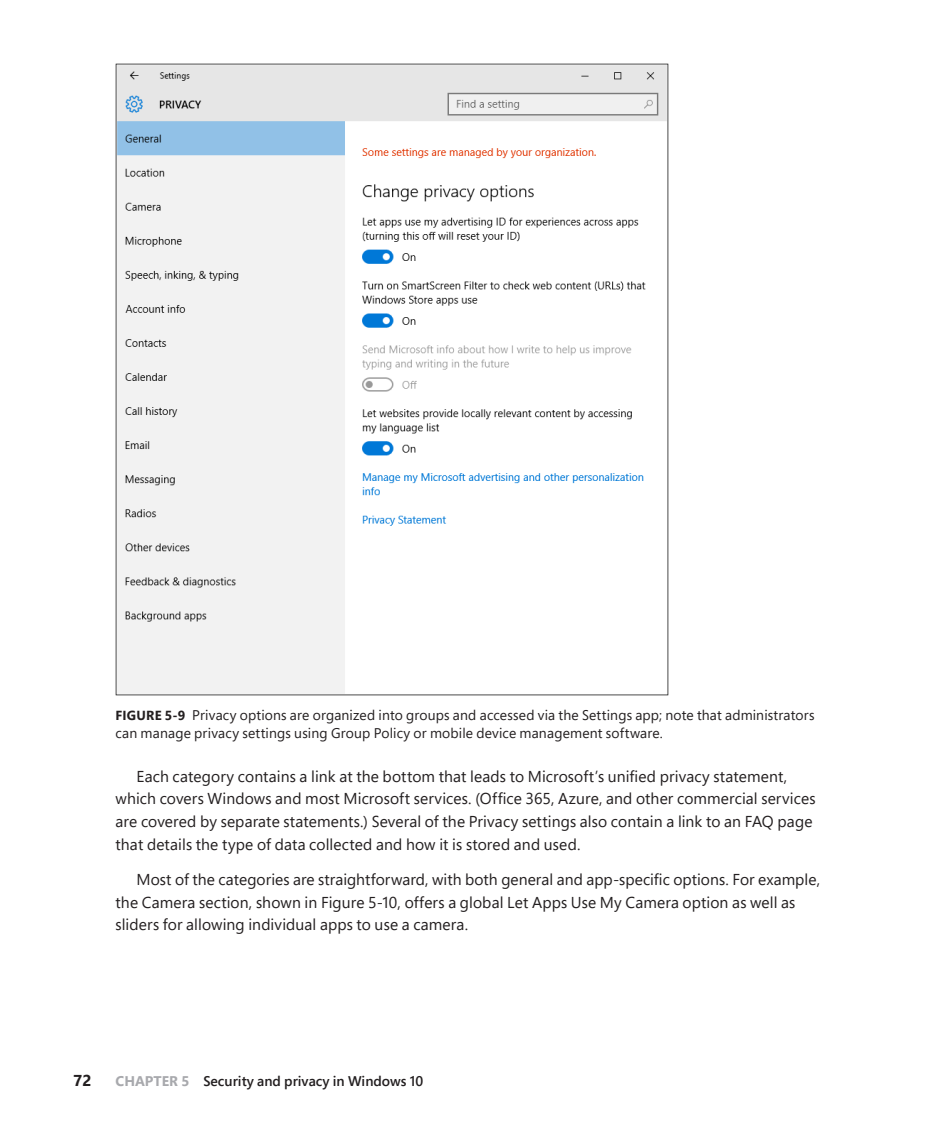
<style>
.page{position:relative;width:930px;height:1134px;background:#fff}
.page>*{position:absolute;margin:0;border:0;box-sizing:border-box;transform-origin:0 0}
.t1{font:15.75px/22.8px "Segoe Pro";letter-spacing:.005em;color:#231f20}
.t2{font:700 15.75px "Segoe Pro";color:#231f20}
.Num-Caption{font:14px/17.5px "Segoe Pro";letter-spacing:.01em;color:#231f20}
.t3{font:600 14px "Segoe Pro";color:#231f20}
.s1{font-weight:700;font-size:13.12px}
.s2{font-weight:700;color:#a8a9ad}
</style>
<div class="page">
<img style="left:116px;top:63px;width:551px;height:633px">
<p class="Num-Caption" style="left:116px;top:706px;width:700px"><span class="s1">FIGURE 5-9</span> Privacy options are organized into groups and accessed via the Settings app; note that administrators can manage privacy settings using Group Policy or mobile device management software.</p>
<p class="t1" style="left:116px;top:764px;width:701px;text-indent:21px">Each category contains a link at the bottom that leads to Microsoft’s unified privacy statement, which covers Windows and most Microsoft services. (Office 365, Azure, and other commercial services are covered by separate statements.) Several of the Privacy settings also contain a link to an FAQ page that details the type of data collected and how it is stored and used.</p>
<p class="t1" style="left:116px;top:868px;width:706px;text-indent:21px">Most of the categories are straightforward, with both general and app-specific options. For example, the Camera section, shown in Figure 5-10, offers a global Let Apps Use My Camera option as well as sliders for allowing individual apps to use a camera.</p>
<p class="t2" style="left:74px;top:1070px;width:19px">72</p>
<p class="t3" style="left:116px;top:1072px;width:309px"><span class="s2">CHAPTER 5</span> Security and privacy in Windows 10</p>
</div>
